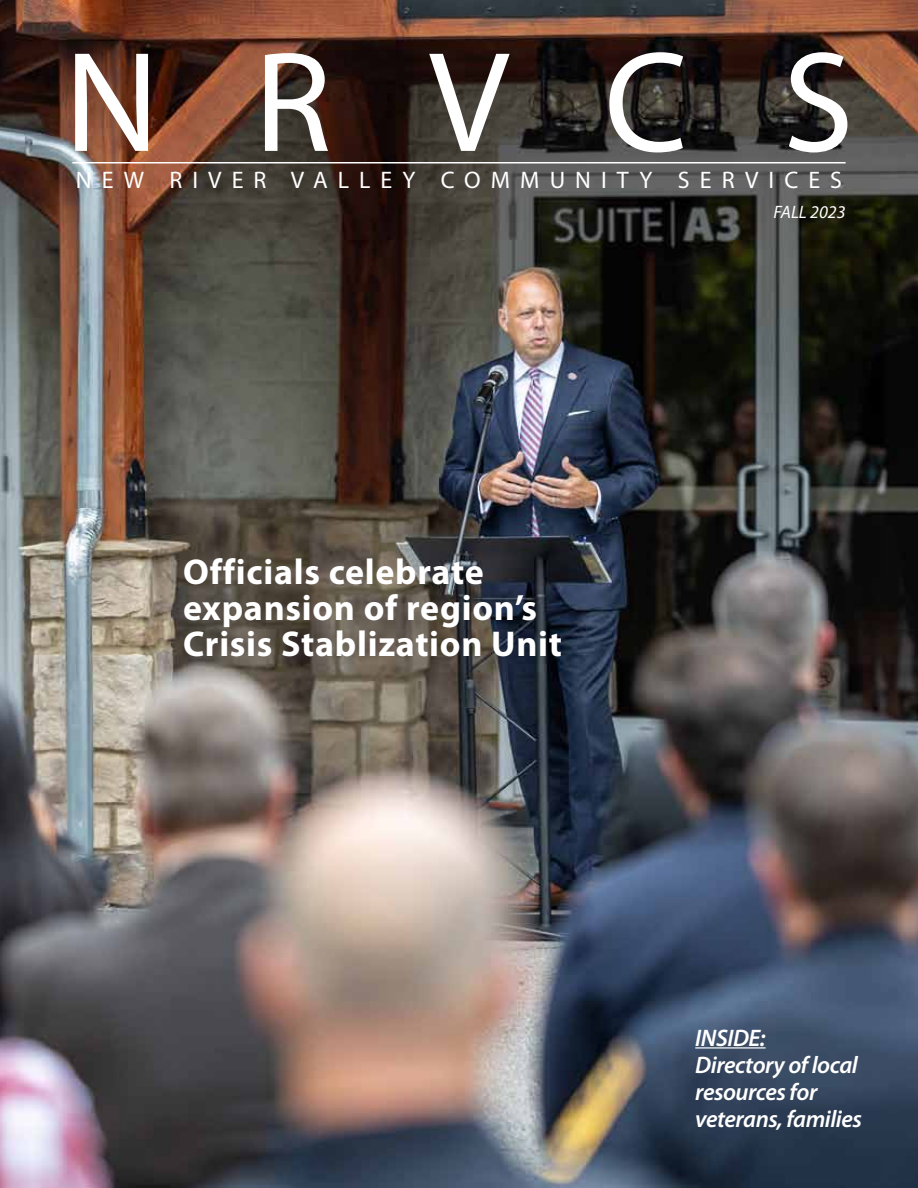
<style>
.page{position:relative;width:918px;height:1188px;background:#fff}
.page>*{position:absolute;margin:0;border:0;box-sizing:border-box;transform-origin:0 0}
.t1{font:144px "Myriad Pro";letter-spacing:.66em;color:#fff}
.t2{font:700 36px/36px "Myriad Pro";letter-spacing:.02em;color:#fff}
.t3{font:italic 600 24px/27px "Myriad Pro";letter-spacing:-.02em;color:#fff}
.t4{font:24px "Myriad Pro";letter-spacing:.42em;color:#fff}
.t5{font:italic 18px "Myriad Pro";color:#fff}
</style>
<div class="page">
<img style="left:0;top:0;width:918px;height:1188px">
<hr style="left:72px;top:162px;width:774px;height:2px;background:#fff">
<hr style="left:695px;top:1047px;width:71px;height:2px;background:#fff">
<h1 class="t1" style="left:64px;top:14px;width:791px">NRVCS</h1>
<p class="t4" style="left:76px;top:165px;width:768px">NEW RIVER VALLEY COMMUNITY SERVICES</p>
<p class="t5" style="left:774px;top:201px;width:74px">FALL 2023</p>
<p class="t2" style="left:183px;top:553px;width:381px">Officials celebrate expansion of region’s<br>Crisis Stablization Unit</p>
<p class="t3" style="left:695px;top:1023px;width:168px">INSIDE:<br>Directory of local resources for veterans, families</p>
</div>
